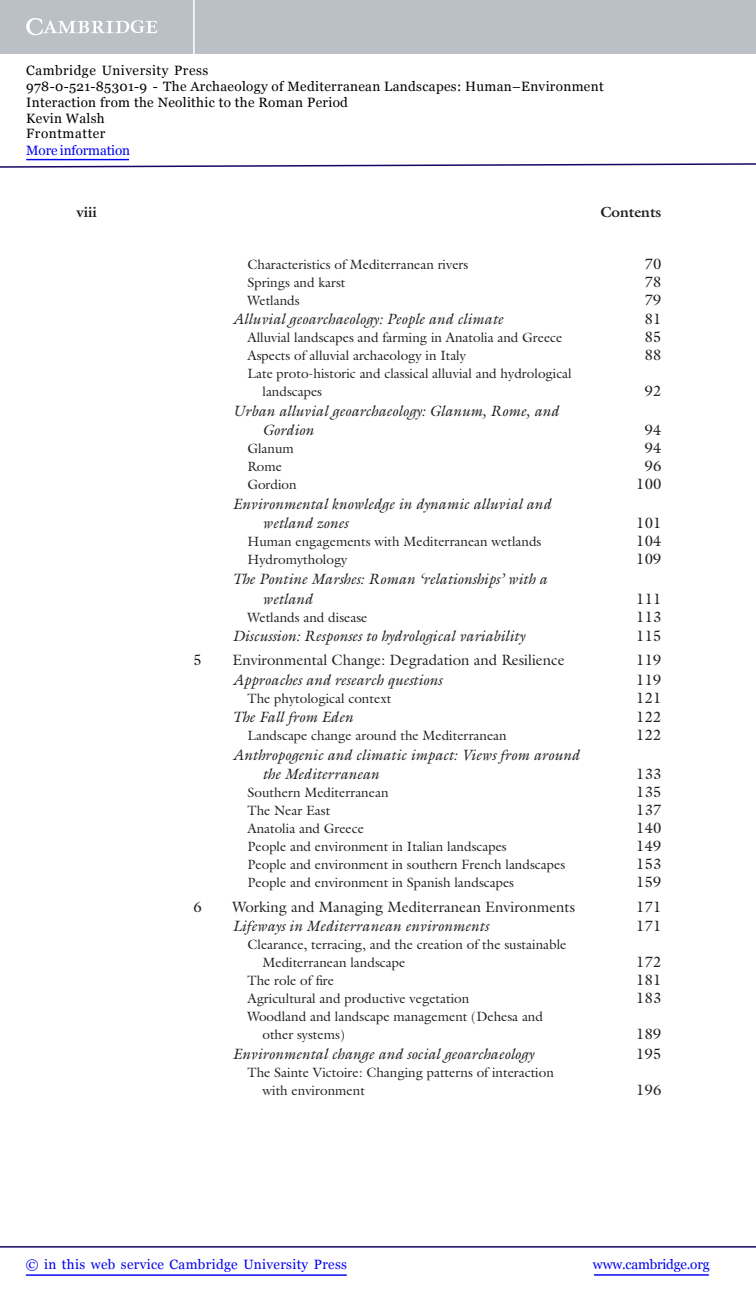
<style>
.page{position:relative;width:756px;height:1298px;background:#fff}
.page>*{position:absolute;margin:0;border:0;box-sizing:border-box;transform-origin:0 0}
.t1{font:italic 15px/19.5px "Galliard Std";color:#231f20}
.t2{font:15px "Galliard Std";color:#231f20}
.t3{font:700 14.7px "Galliard Std";color:#231f20}
.t4{font:13.5px/18px "Galliard Std";color:#231f20}
.t5{font:13.5px/15.9px "Georgia";letter-spacing:.025em;color:#000}
.t6{font:13.5px "Georgia";letter-spacing:.025em;color:#0000f1}
.t7{font:13.5px "Georgia";letter-spacing:-.015em;color:#0000f1}
.t8{font:13.5px "Georgia";letter-spacing:-.01em;color:#0000f1}
</style>
<div class="page">
<div style="left:0;top:0;width:756px;height:54px;background:#bac0c6"></div>
<svg style="left:26px;top:18px;width:132px;height:17px"></svg>
<hr style="left:193px;top:0;width:2px;height:54px;background:#fff">
<hr style="left:594px;top:1274px;width:115px;height:1px;background:#0000f1">
<hr style="left:0;top:1246px;width:756px;height:1px;background:#150666">
<hr style="left:26px;top:1274px;width:321px;height:1px;background:#0000f1">
<svg style="left:0;top:163px;width:756px;height:5px"></svg>
<hr style="left:26px;top:159px;width:103px;height:1px;background:#0000f1">
<p class="t5" style="left:26px;top:62px;width:579px">Cambridge University Press<br>978-0-521-85301-9 - The Archaeology of Mediterranean Landscapes: Human–Environment Interaction from the Neolithic to the Roman Period<br>Kevin Walsh<br>Frontmatter</p>
<p class="t8" style="left:26px;top:142px;width:105px">More information</p>
<p class="t3" style="left:76px;top:206px;width:22px">viii</p>
<p class="t3" style="left:600px;top:206px;width:63px">Contents</p>
<p class="t4" style="left:248px;top:257px;width:222px">Characteristics of Mediterranean rivers</p>
<p class="t2" style="left:645px;top:258px;width:18px">70</p>
<p class="t4" style="left:247px;top:275px;width:100px">Springs and karst</p>
<p class="t2" style="left:645px;top:276px;width:18px">78</p>
<p class="t4" style="left:247px;top:293px;width:54px">Wetlands</p>
<p class="t2" style="left:645px;top:294px;width:18px">79</p>
<p class="t1" style="left:232px;top:311px;width:272px">Alluvial geoarchaeology: People and climate</p>
<p class="t2" style="left:645px;top:313px;width:18px">81</p>
<p class="t4" style="left:248px;top:330px;width:316px">Alluvial landscapes and farming in Anatolia and Greece</p>
<p class="t2" style="left:645px;top:331px;width:18px">85</p>
<p class="t4" style="left:247px;top:348px;width:220px">Aspects of alluvial archaeology in Italy</p>
<p class="t2" style="left:645px;top:349px;width:18px">88</p>
<p class="t4" style="left:262px;top:366px;width:311px;text-indent:-15px">Late proto-historic and classical alluvial and hydrological landscapes</p>
<p class="t2" style="left:645px;top:385px;width:18px">92</p>
<p class="t1" style="left:262px;top:402px;width:298px;text-indent:-30px">Urban alluvial geoarchaeology: Glanum, Rome, and<br>Gordion</p>
<p class="t2" style="left:645px;top:424px;width:18px">94</p>
<p class="t4" style="left:248px;top:441px;width:48px">Glanum</p>
<p class="t2" style="left:645px;top:442px;width:18px">94</p>
<p class="t4" style="left:247px;top:459px;width:36px">Rome</p>
<p class="t2" style="left:645px;top:460px;width:18px">96</p>
<p class="t4" style="left:247px;top:477px;width:51px">Gordion</p>
<p class="t2" style="left:636px;top:478px;width:27px">100</p>
<p class="t1" style="left:262px;top:495px;width:290px;text-indent:-30px">Environmental knowledge in dynamic alluvial and wetland zones</p>
<p class="t2" style="left:636px;top:517px;width:27px">101</p>
<p class="t4" style="left:248px;top:534px;width:295px">Human engagements with Mediterranean wetlands</p>
<p class="t2" style="left:636px;top:535px;width:27px">104</p>
<p class="t4" style="left:247px;top:552px;width:102px">Hydromythology</p>
<p class="t2" style="left:636px;top:553px;width:27px">109</p>
<p class="t1" style="left:262px;top:570px;width:286px;text-indent:-30px">The Pontine Marshes: Roman ‘relationships’ with a wetland</p>
<p class="t2" style="left:636px;top:592px;width:27px">111</p>
<p class="t4" style="left:248px;top:609px;width:121px">Wetlands and disease</p>
<p class="t2" style="left:636px;top:610px;width:27px">113</p>
<p class="t1" style="left:232px;top:627px;width:294px">Discussion: Responses to hydrological variability</p>
<p class="t2" style="left:636px;top:630px;width:27px">115</p>
<p class="t2" style="left:194px;top:654px;width:10px">5</p>
<p class="t2" style="left:232px;top:654px;width:334px">Environmental Change: Degradation and Resilience</p>
<p class="t2" style="left:636px;top:654px;width:27px">119</p>
<p class="t1" style="left:232px;top:671px;width:211px">Approaches and research questions</p>
<p class="t2" style="left:636px;top:674px;width:27px">119</p>
<p class="t4" style="left:248px;top:690px;width:145px">The phytological context</p>
<p class="t2" style="left:636px;top:692px;width:27px">121</p>
<p class="t1" style="left:232px;top:709px;width:122px">The Fall from Eden</p>
<p class="t2" style="left:636px;top:711px;width:27px">122</p>
<p class="t4" style="left:248px;top:728px;width:261px">Landscape change around the Mediterranean</p>
<p class="t2" style="left:636px;top:729px;width:27px">122</p>
<p class="t1" style="left:262px;top:746px;width:319px;text-indent:-30px">Anthropogenic and climatic impact: Views from around the Mediterranean</p>
<p class="t2" style="left:636px;top:768px;width:27px">133</p>
<p class="t4" style="left:248px;top:785px;width:143px">Southern Mediterranean</p>
<p class="t2" style="left:636px;top:786px;width:27px">135</p>
<p class="t4" style="left:247px;top:803px;width:84px">The Near East</p>
<p class="t2" style="left:636px;top:804px;width:27px">137</p>
<p class="t4" style="left:247px;top:821px;width:118px">Anatolia and Greece</p>
<p class="t2" style="left:636px;top:822px;width:27px">140</p>
<p class="t4" style="left:247px;top:839px;width:261px">People and environment in Italian landscapes</p>
<p class="t2" style="left:636px;top:840px;width:27px">149</p>
<p class="t4" style="left:247px;top:857px;width:319px">People and environment in southern French landscapes</p>
<p class="t2" style="left:636px;top:858px;width:27px">153</p>
<p class="t4" style="left:247px;top:875px;width:268px">People and environment in Spanish landscapes</p>
<p class="t2" style="left:636px;top:876px;width:27px">159</p>
<p class="t2" style="left:194px;top:901px;width:10px">6</p>
<p class="t2" style="left:232px;top:901px;width:344px">Working and Managing Mediterranean Environments</p>
<p class="t2" style="left:636px;top:901px;width:27px">171</p>
<p class="t1" style="left:232px;top:918px;width:258px">Lifeways in Mediterranean environments</p>
<p class="t2" style="left:636px;top:920px;width:27px">171</p>
<p class="t4" style="left:262px;top:937px;width:305px;text-indent:-15px">Clearance, terracing, and the creation of the sustainable<br>Mediterranean landscape</p>
<p class="t2" style="left:636px;top:956px;width:27px">172</p>
<p class="t4" style="left:247px;top:973px;width:88px">The role of fire</p>
<p class="t2" style="left:636px;top:974px;width:27px">181</p>
<p class="t4" style="left:247px;top:991px;width:223px">Agricultural and productive vegetation</p>
<p class="t2" style="left:636px;top:992px;width:27px">183</p>
<p class="t4" style="left:262px;top:1009px;width:282px;text-indent:-15px">Woodland and landscape management (Dehesa and other systems)</p>
<p class="t2" style="left:636px;top:1028px;width:27px">189</p>
<p class="t1" style="left:232px;top:1045px;width:303px">Environmental change and social geoarchaeology</p>
<p class="t2" style="left:636px;top:1048px;width:27px">195</p>
<p class="t4" style="left:262px;top:1064px;width:293px;text-indent:-15px">The Sainte Victoire: Changing patterns of interaction with environment</p>
<p class="t2" style="left:636px;top:1084px;width:27px">196</p>
<p class="t6" style="left:26px;top:1256px;width:323px">© in this web service Cambridge University Press</p>
<p class="t7" style="left:593px;top:1256px;width:118px">www.cambridge.org</p>
</div>
